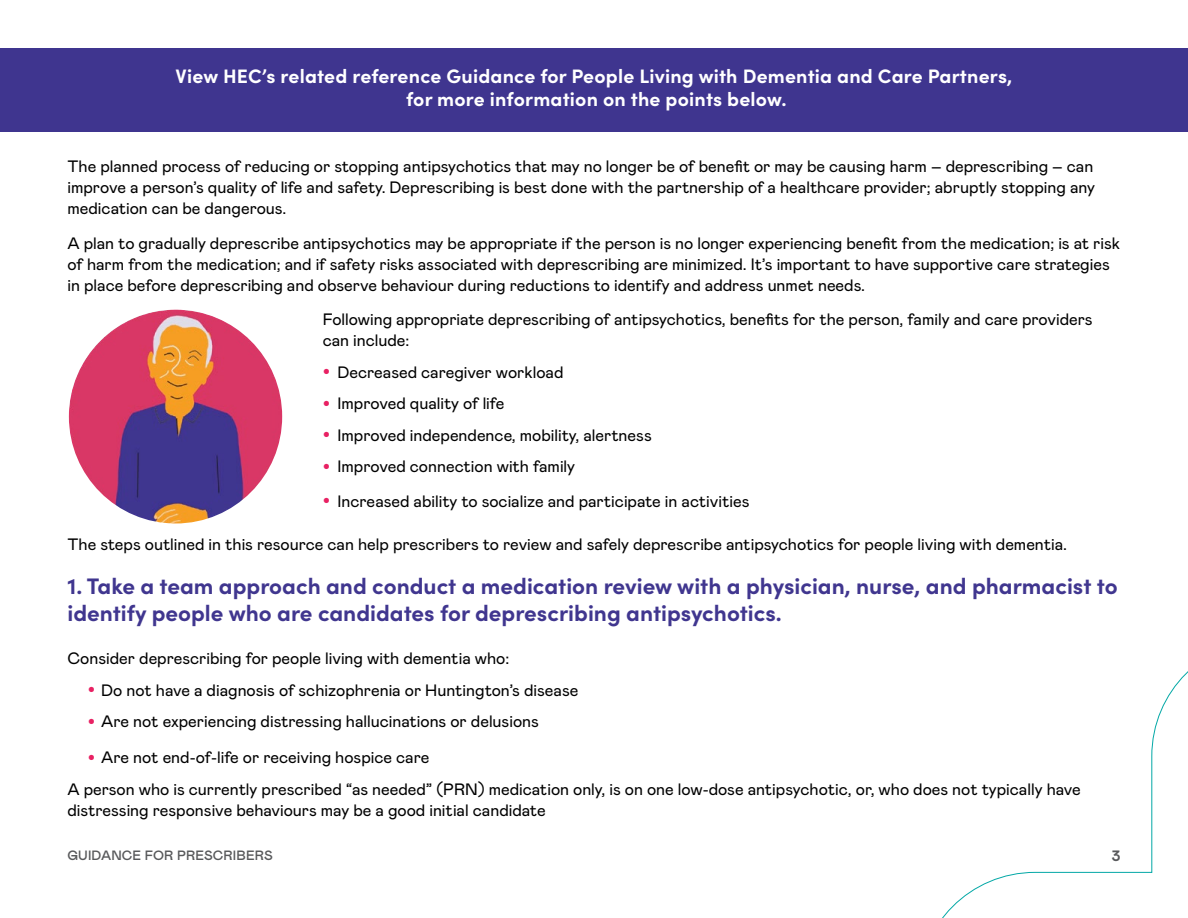
<style>
.page{position:relative;width:1188px;height:918px;background:#fff}
.page>*{position:absolute;margin:0;border:0;box-sizing:border-box;transform-origin:0 0}
.Numbered_Heading{font:700 22.5px/27px "Sofia Pro";color:#40368f}
.HIGHLIGHT{font:700 19.5px/23.4px "Sofia Pro";letter-spacing:.01em;color:#fff;text-align:center}
.Body{font:16.5px/21px "Mabry Pro";color:#000}
.t1{font:700 15px "Mabry Pro";color:#58595b}
.t2{font:500 13.5px "Mabry Pro";letter-spacing:.01em;color:#58595b}
.s1{font-family:"Arial";font-size:21px;color:#e82163}
</style>
<div class="page">
<svg style="left:942px;top:671px;width:246px;height:247px"></svg>
<div style="left:0;top:49px;width:1188px;height:83px;background:#3f358f"></div>
<img style="left:69px;top:310px;width:213px;height:214px;border-radius:107px">
<p class="HIGHLIGHT" style="left:176px;top:63px;width:838px">View HEC’s related reference Guidance for People Living with Dementia and Care Partners, for more information on the points below.</p>
<p class="Body" style="left:68px;top:155px;width:1029px;text-align:justify">The planned process of reducing or stopping antipsychotics that may no longer be of benefit or may be causing harm – deprescribing – can improve a person’s quality of life and safety. Deprescribing is best done with the partnership of a healthcare provider; abruptly stopping any medication can be dangerous.</p>
<p class="Body" style="left:68px;top:232px;width:1054px">A plan to gradually deprescribe antipsychotics may be appropriate if the person is no longer experiencing benefit from the medication; is at risk of harm from the medication; and if safety risks associated with deprescribing are minimized. It’s important to have supportive care strategies in place before deprescribing and observe behaviour during reductions to identify and address unmet needs.</p>
<p class="Body" style="left:323px;top:308px;width:772px">Following appropriate deprescribing of antipsychotics, benefits for the person, family and care providers can include:</p>
<p class="Body" style="left:323px;top:361px;width:242px"><span class="s1">•</span> Decreased caregiver workload</p>
<p class="Body" style="left:323px;top:392px;width:183px"><span class="s1">•</span> Improved quality of life</p>
<p class="Body" style="left:323px;top:424px;width:331px"><span class="s1">•</span> Improved independence, mobility, alertness</p>
<p class="Body" style="left:323px;top:455px;width:254px"><span class="s1">•</span> Improved connection with family</p>
<p class="Body" style="left:323px;top:490px;width:428px"><span class="s1">•</span> Increased ability to socialize and participate in activities</p>
<p class="Body" style="left:68px;top:533px;width:1001px">The steps outlined in this resource can help prescribers to review and safely deprescribe antipsychotics for people living with dementia.</p>
<h1 class="Numbered_Heading" style="left:68px;top:571px;width:1052px">1. Take a team approach and conduct a medication review with a physician, nurse, and pharmacist to identify people who are candidates for deprescribing antipsychotics.</h1>
<p class="Body" style="left:68px;top:647px;width:443px">Consider deprescribing for people living with dementia who:</p>
<p class="Body" style="left:88px;top:679px;width:492px"><span class="s1">•</span> Do not have a diagnosis of schizophrenia or Huntington’s disease</p>
<p class="Body" style="left:88px;top:710px;width:453px"><span class="s1">•</span> Are not experiencing distressing hallucinations or delusions</p>
<p class="Body" style="left:88px;top:746px;width:343px"><span class="s1">•</span> Are not end-of-life or receiving hospice care</p>
<p class="Body" style="left:68px;top:778px;width:1015px">A person who is currently prescribed “as needed” (PRN) medication only, is on one low-dose antipsychotic, or, who does not typically have distressing responsive behaviours may be a good initial candidate</p>
<p class="t2" style="left:68px;top:846px;width:207px">GUIDANCE FOR PRESCRIBERS</p>
<p class="t1" style="left:1112px;top:845px;width:10px">3</p>
</div>
